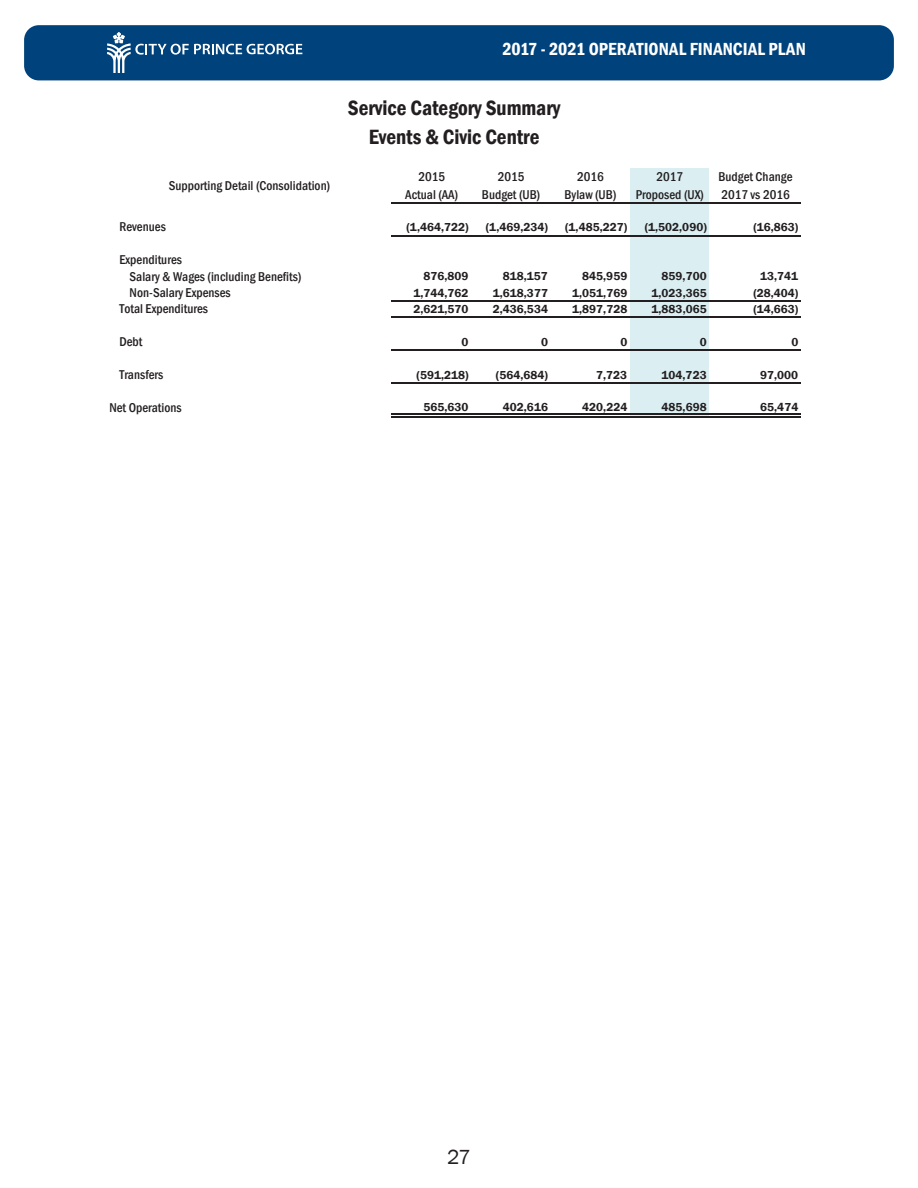
<style>
.page{position:relative;width:918px;height:1188px;background:#fff}
.page>*{position:absolute;margin:0;border:0;box-sizing:border-box;transform-origin:0 0}
.t1{font:600 condensed 21.3px/29px "Franklin Gothic";color:#231f20;text-align:center}
.t2{font:21px "Franklin Gothic";color:#231f20}
.t3{font:600 condensed 18px "Franklin Gothic";color:#fff}
.t4{font:500 condensed 13.2px/17.9px "Franklin Gothic";color:#231f20;text-align:center}
.t5{font:600 11.85px "Franklin Gothic";letter-spacing:.005em;color:#231f20}
</style>
<div class="page">
<div style="left:630px;top:169px;width:80px;height:247px;background:#dbeff3"></div>
<div style="left:709px;top:169px;width:92px;height:247px;background:#fff"></div>
<hr style="left:392px;top:202px;width:409px;height:1px;background:#231f20">
<hr style="left:392px;top:235px;width:409px;height:1px;background:#231f20">
<hr style="left:392px;top:300px;width:409px;height:2px;background:#231f20">
<hr style="left:392px;top:317px;width:409px;height:1px;background:#231f20">
<hr style="left:392px;top:350px;width:409px;height:1px;background:#231f20">
<hr style="left:392px;top:382px;width:409px;height:2px;background:#231f20">
<hr style="left:392px;top:414px;width:409px;height:1px;background:#231f20">
<hr style="left:392px;top:416px;width:409px;height:2px;background:#231f20">
<div style="left:24px;top:25px;width:870px;height:55px;background:#00427b;border-radius:15px"></div>
<svg style="left:107px;top:32px;width:195px;height:41px"></svg>
<h3 class="t3" style="left:502px;top:38px;width:305px">2017 - 2021 OPERATIONAL FINANCIAL PLAN</h3>
<h1 class="t1" style="left:348px;top:93px;width:214px">Service Category Summary<br>Events &amp; Civic Centre</h1>
<p class="t4" style="left:169px;top:177px;width:163px">Supporting Detail (Consolidation)</p>
<p class="t4" style="left:405px;top:168px;width:54px">2015<br>Actual (AA)</p>
<p class="t4" style="left:482px;top:168px;width:60px">2015<br>Budget (UB)</p>
<p class="t4" style="left:564px;top:168px;width:53px">2016<br>Bylaw (UB)</p>
<p class="t4" style="left:636px;top:168px;width:70px">2017<br>Proposed (UX)</p>
<p class="t4" style="left:718px;top:168px;width:76px;text-align:left">Budget Change<br>2017 vs 2016</p>
<p class="t4" style="left:120px;top:218px;width:48px">Revenues</p>
<p class="t5" style="left:407px;top:220px;width:64px">(1,464,722)</p>
<p class="t5" style="left:486px;top:220px;width:64px">(1,469,234)</p>
<p class="t5" style="left:565px;top:220px;width:64px">(1,485,227)</p>
<p class="t5" style="left:645px;top:220px;width:64px">(1,502,090)</p>
<p class="t5" style="left:753px;top:220px;width:47px">(16,863)</p>
<p class="t4" style="left:130px;top:251px;width:173px;line-height:16.4px;text-align:left;text-indent:-10px">Expenditures<br>Salary &amp; Wages (including Benefits)</p>
<p class="t5" style="left:423px;top:269px;width:47px">876,809</p>
<p class="t5" style="left:503px;top:269px;width:47px">818,157</p>
<p class="t5" style="left:582px;top:269px;width:47px">845,959</p>
<p class="t5" style="left:662px;top:269px;width:47px">859,700</p>
<p class="t5" style="left:760px;top:269px;width:40px">13,741</p>
<p class="t4" style="left:130px;top:283px;width:103px">Non-Salary Expenses</p>
<p class="t5" style="left:413px;top:286px;width:57px">1,744,762</p>
<p class="t5" style="left:493px;top:286px;width:57px">1,618,377</p>
<p class="t5" style="left:572px;top:286px;width:57px">1,051,769</p>
<p class="t5" style="left:652px;top:286px;width:57px">1,023,365</p>
<p class="t5" style="left:753px;top:286px;width:47px">(28,404)</p>
<p class="t4" style="left:120px;top:300px;width:90px">Total Expenditures</p>
<p class="t5" style="left:413px;top:302px;width:57px">2,621,570</p>
<p class="t5" style="left:493px;top:302px;width:57px">2,436,534</p>
<p class="t5" style="left:572px;top:302px;width:57px">1,897,728</p>
<p class="t5" style="left:652px;top:302px;width:57px">1,883,065</p>
<p class="t5" style="left:753px;top:302px;width:47px">(14,663)</p>
<p class="t4" style="left:120px;top:333px;width:25px">Debt</p>
<p class="t5" style="left:462px;top:335px;width:8px">0</p>
<p class="t5" style="left:541px;top:335px;width:8px">0</p>
<p class="t5" style="left:620px;top:335px;width:8px">0</p>
<p class="t5" style="left:700px;top:335px;width:8px">0</p>
<p class="t5" style="left:791px;top:335px;width:8px">0</p>
<p class="t4" style="left:120px;top:365px;width:45px">Transfers</p>
<p class="t5" style="left:417px;top:368px;width:54px">(591,218)</p>
<p class="t5" style="left:496px;top:368px;width:54px">(564,684)</p>
<p class="t5" style="left:596px;top:368px;width:33px">7,723</p>
<p class="t5" style="left:662px;top:368px;width:47px">104,723</p>
<p class="t5" style="left:760px;top:368px;width:40px">97,000</p>
<p class="t4" style="left:109px;top:398px;width:74px">Net Operations</p>
<p class="t5" style="left:423px;top:400px;width:47px">565,630</p>
<p class="t5" style="left:503px;top:400px;width:47px">402,616</p>
<p class="t5" style="left:582px;top:400px;width:47px">420,224</p>
<p class="t5" style="left:662px;top:400px;width:47px">485,698</p>
<p class="t5" style="left:760px;top:400px;width:40px">65,474</p>
<h2 class="t2" style="left:447px;top:1145px;width:25px">27</h2>
</div>
